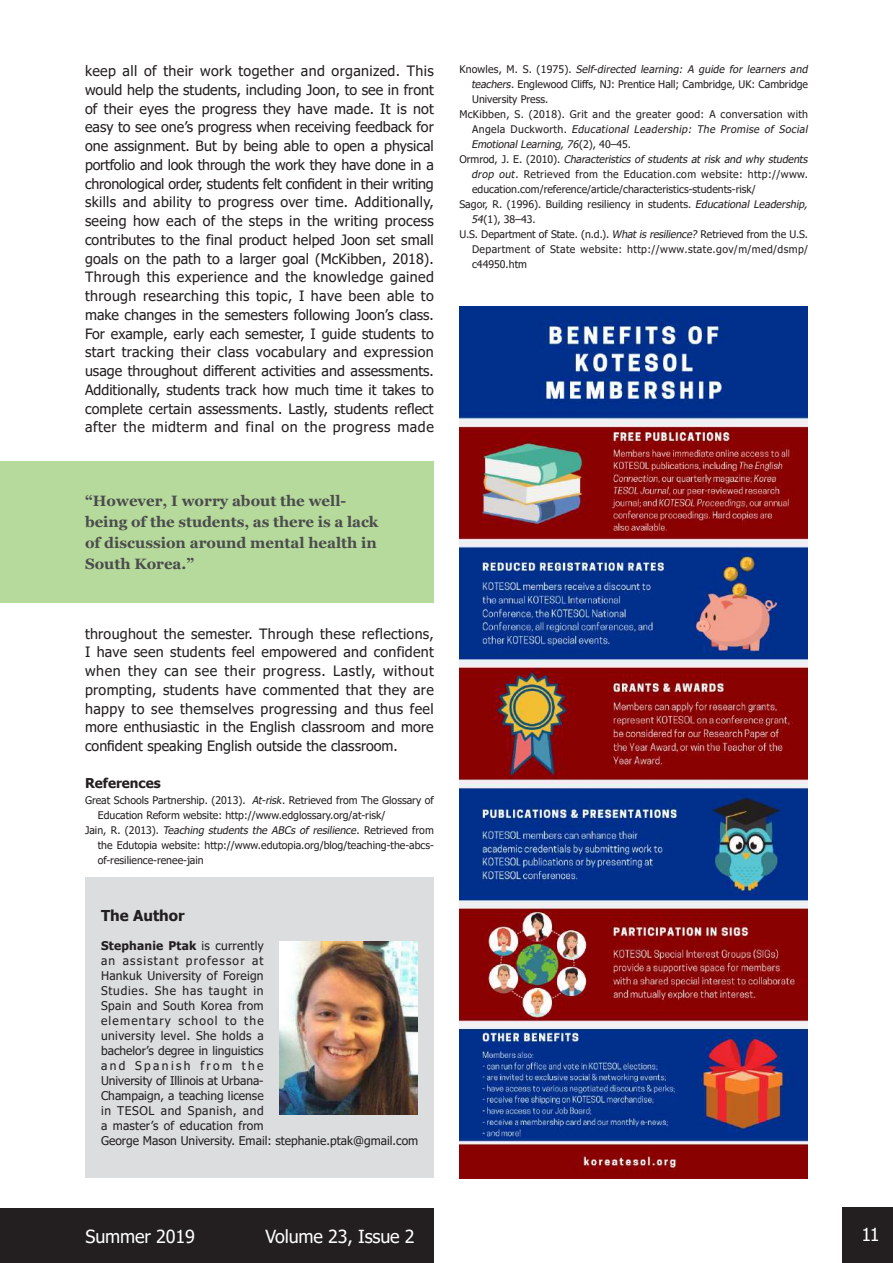
<style>
.page{position:relative;width:893px;height:1263px;background:#fff}
.page>*{position:absolute;margin:0;border:0;box-sizing:border-box;transform-origin:0 0}
.t1{font:18px "Tahoma";letter-spacing:-.01em;color:#fff}
.t2{font:700 15px/21px "Georgia";color:#4b4c4d}
.t3{font:700 15px "Tahoma";color:#231f20}
.t4{font:14.25px/18.8px "Tahoma";letter-spacing:.005em;color:#231f20;text-align:justify}
.t5{font:700 13.5px "Tahoma";color:#231f20}
.t6{font:12px/15px "Tahoma";letter-spacing:.02em;color:#231f20}
.t7{font:10.5px "Tahoma";color:#231f20}
.t8{font:italic 10.5px "Tahoma";color:#231f20}
.t9{font:10.5px "Tahoma";letter-spacing:.035em;color:#231f20}
.t10{font:10.5px "Tahoma";letter-spacing:.03em;color:#231f20}
.s1{font-style:italic}
.s2{font-style:normal}
.s3{font-weight:700}
</style>
<div class="page">
<div style="left:843px;top:1207px;width:50px;height:56px;background:#231f20"></div>
<div style="left:0;top:1208px;width:434px;height:55px;background:#231f20"></div>
<div style="left:0;top:461px;width:434px;height:142px;background:#b6da9b"></div>
<div style="left:85px;top:878px;width:349px;height:300px;background:#dcdddf"></div>
<img style="left:280px;top:942px;width:138px;height:173px">
<img style="left:459px;top:307px;width:349px;height:871px">
<p class="t4" style="left:85px;top:62px;width:350px">keep all of their work together and organized. This would help the students, including Joon, to see in front of their eyes the progress they have made. It is not easy to see one’s progress when receiving feedback for one assignment. But by being able to open a physical portfolio and look through the work they have done in a chronological order, students felt confident in their writing skills and ability to progress over time. Additionally, seeing how each of the steps in the writing process contributes to the final product helped Joon set small goals on the path to a larger goal (McKibben, 2018).<br>Through this experience and the knowledge gained through researching this topic, I have been able to make changes in the semesters following Joon’s class.<br>For example, early each semester, I guide students to start tracking their class vocabulary and expression usage throughout different activities and assessments.<br>Additionally, students track how much time it takes to complete certain assessments. Lastly, students reflect after the midterm and final on the progress made</p>
<p class="t2" style="left:85px;top:490px;width:295px">“However, I worry about the well&shy;being of the students, as there is a lack of discussion around mental health in<br>South Korea.”</p>
<p class="t4" style="left:85px;top:625px;width:350px">throughout the semester. Through these reflections, I have seen students feel empowered and confident when they can see their progress. Lastly, without prompting, students have commented that they are happy to see themselves progressing and thus feel more enthusiastic in the English classroom and more confident speaking English outside the classroom.</p>
<p class="t5" style="left:85px;top:774px;width:77px">References</p>
<p class="t7" style="left:85px;top:793px;width:350px">Great Schools Partnership. (2013). <span class="s1">At-risk</span>. Retrieved from The Glossary of</p>
<p class="t7" style="left:98px;top:808px;width:289px">Education Reform website: http://www.edglossary.org/at-risk/</p>
<p class="t8" style="left:85px;top:823px;width:350px"><span class="s2">J a i n , R . ( 2 0 1 3 ) .</span> Teaching students the ABCs of resilience<span class="s2">. Re t r i e ve d f r o m</span></p>
<p class="t7" style="left:98px;top:838px;width:338px">the Edutopia website: http://www.edutopia.org/blog/teaching-the-abcs-</p>
<p class="t7" style="left:98px;top:853px;width:107px">of-resilience-renee-jain</p>
<p class="t3" style="left:101px;top:905px;width:85px">The Author</p>
<p class="t6" style="left:101px;top:939px;width:319px"><span class="s3">Stephanie Ptak</span> is currently<br>an assistant professor at<br>Hankuk University of Foreign<br>Studies. She has taught in<br>Spain and South Korea from<br>elementary school to the<br>university level. She holds a<br>bachelor’s degree in linguistics<br>and Spanish from the<br>University of Illinois at Urbana-<br>Champaign, a teaching license<br>in TESOL and Spanish, and<br>a master’s of education from<br>George Mason University. Email: stephanie.ptak@gmail.com</p>
<p class="t8" style="left:459px;top:62px;width:352px"><span class="s2">K n o w l e s , M . S . ( 1 9 7 5 ) .</span> Self-directed learning: A guide for learners and</p>
<p class="t7" style="left:471px;top:77px;width:338px"><span class="s1">teachers</span>. Englewood Cliffs, NJ: Prentice Hall; Cambridge, UK: Cambridge</p>
<p class="t7" style="left:472px;top:92px;width:78px">University Press.</p>
<p class="t10" style="left:459px;top:107px;width:350px">McKibben, S. (2018). Grit and the greater good: A conversation with</p>
<p class="t8" style="left:472px;top:122px;width:340px"><span class="s2">A n g e l a D u c kw o rt h .</span> Educational Leadership: The Promise of Social</p>
<p class="t8" style="left:471px;top:137px;width:161px">EmotionalLearning,76<span class="s2">( 2 ) , 4 0 –4 5 .</span></p>
<p class="t8" style="left:459px;top:152px;width:352px"><span class="s2">O r m r o d , J . E . ( 2 0 1 0 ) .</span> Characteristics of students at risk and why students</p>
<p class="t9" style="left:471px;top:167px;width:338px"><span class="s1">drop out</span>. Retrieved from the Education.com website: http://www.</p>
<p class="t7" style="left:472px;top:182px;width:285px">education.com/reference/article/characteristics-students-risk/</p>
<p class="t7" style="left:459px;top:197px;width:352px">Sagor, R. (1996). Building resiliency in students. <span class="s1">Educational Leadership,</span></p>
<p class="t7" style="left:471px;top:212px;width:66px"><span class="s1">54</span>(1), 38–43.</p>
<p class="t7" style="left:459px;top:227px;width:350px">U.S. Department of State. (n.d.). <span class="s1">Whatisresilience?</span> Retrieved from the U.S.</p>
<p class="t9" style="left:472px;top:242px;width:338px">Department of State website: http://www.state.gov/m/med/dsmp/</p>
<p class="t7" style="left:472px;top:257px;width:56px">c44950.htm</p>
<p class="t1" style="left:85px;top:1225px;width:111px">Summer 2019</p>
<p class="t1" style="left:265px;top:1225px;width:151px">Volume 23, Issue 2</p>
<p class="t1" style="left:863px;top:1221px;width:20px">11</p>
</div>
